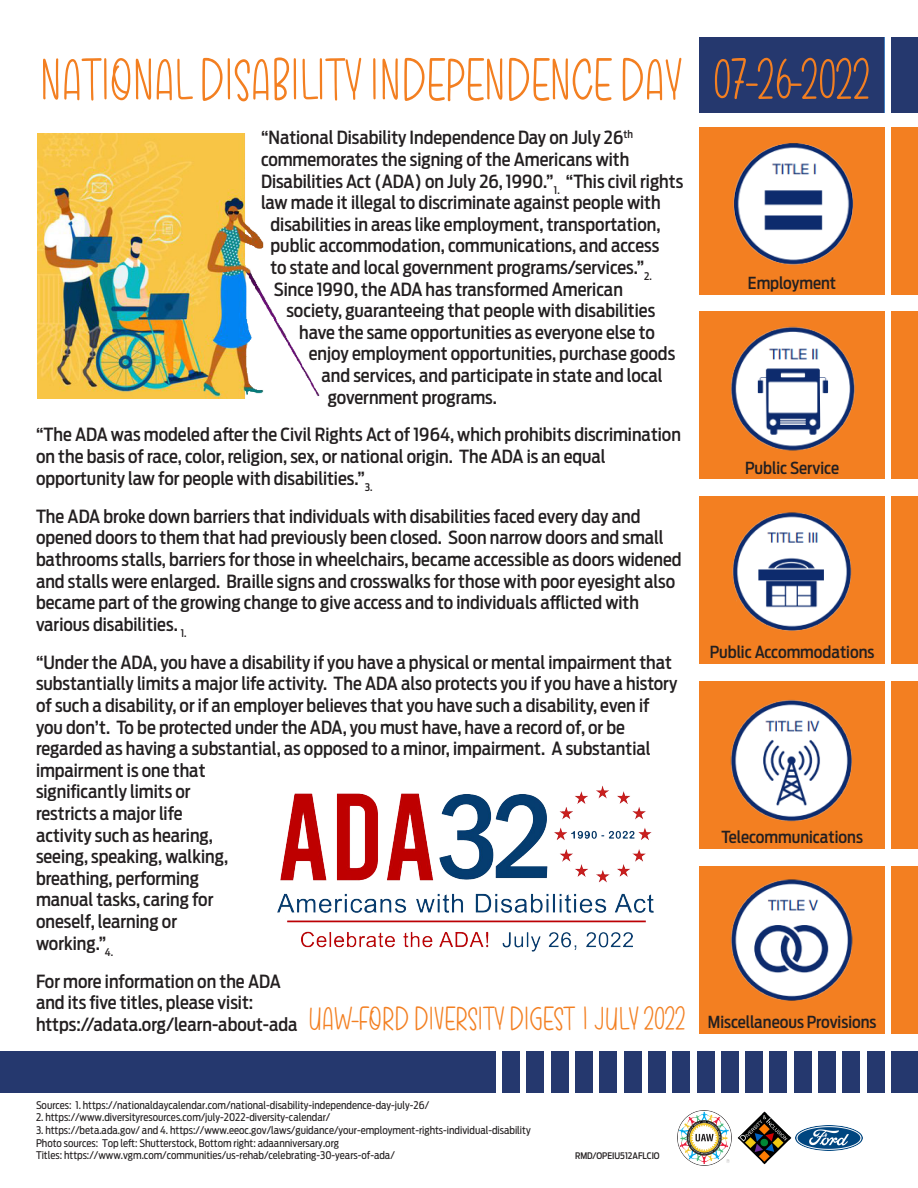
<style>
.page{position:relative;width:918px;height:1188px;background:#fff}
.page>*{position:absolute;margin:0;border:0;box-sizing:border-box;transform-origin:0 0}
.t1{font:59.4px "Honey Waffles Demo";color:#f37f21;scale:.91 1}
.t2{font:57.75px "Honey Waffles Demo";color:#f37f21;scale:.91 1}
.t3{font:33px "Honey Waffles Demo";color:#f37f21;scale:.96 1}
.t4{font:500 18px/21.6px "Ford Antenna Cond";color:#231f20}
.t5{font:500 16.5px "Ford Antenna Cond";color:#231f20}
.t6{font:10.5px "Ford Antenna Cond";color:#231f20}
.t7{font:500 9px "Ford Antenna Cond";color:#231f20}
</style>
<div class="page">
<div style="left:0;top:1051px;width:496px;height:41px;background:#25386e"></div>
<img style="left:38px;top:134px;width:282px;height:265px">
<div style="left:502px;top:1051px;width:18px;height:41px;background:#25386e"></div>
<div style="left:526px;top:1051px;width:18px;height:41px;background:#25386e"></div>
<div style="left:551px;top:1051px;width:18px;height:41px;background:#25386e"></div>
<div style="left:575px;top:1051px;width:18px;height:41px;background:#25386e"></div>
<div style="left:599px;top:1051px;width:18px;height:41px;background:#25386e"></div>
<div style="left:624px;top:1051px;width:18px;height:41px;background:#25386e"></div>
<div style="left:648px;top:1051px;width:18px;height:41px;background:#25386e"></div>
<div style="left:672px;top:1051px;width:18px;height:41px;background:#25386e"></div>
<div style="left:697px;top:1051px;width:18px;height:41px;background:#25386e"></div>
<div style="left:721px;top:1051px;width:18px;height:41px;background:#25386e"></div>
<div style="left:745px;top:1051px;width:18px;height:41px;background:#25386e"></div>
<div style="left:770px;top:1051px;width:18px;height:41px;background:#25386e"></div>
<div style="left:794px;top:1051px;width:18px;height:41px;background:#25386e"></div>
<div style="left:818px;top:1051px;width:18px;height:41px;background:#25386e"></div>
<div style="left:842px;top:1051px;width:18px;height:41px;background:#25386e"></div>
<div style="left:867px;top:1051px;width:18px;height:41px;background:#25386e"></div>
<div style="left:891px;top:1051px;width:27px;height:41px;background:#25386e"></div>
<div style="left:699px;top:866px;width:186px;height:168px;background:#f37f21"></div>
<div style="left:699px;top:682px;width:186px;height:167px;background:#f37f21"></div>
<div style="left:699px;top:497px;width:186px;height:167px;background:#f37f21"></div>
<div style="left:699px;top:312px;width:186px;height:167px;background:#f37f21"></div>
<div style="left:699px;top:127px;width:186px;height:167px;background:#f37f21"></div>
<div style="left:891px;top:866px;width:27px;height:168px;background:#f37f21"></div>
<div style="left:891px;top:682px;width:27px;height:167px;background:#f37f21"></div>
<div style="left:891px;top:497px;width:27px;height:167px;background:#f37f21"></div>
<div style="left:891px;top:312px;width:27px;height:167px;background:#f37f21"></div>
<div style="left:891px;top:127px;width:27px;height:167px;background:#f37f21"></div>
<div style="left:891px;top:37px;width:27px;height:75px;background:#25386e"></div>
<img style="left:733px;top:143px;width:121px;height:122px">
<img style="left:731px;top:326px;width:124px;height:125px">
<img style="left:732px;top:512px;width:120px;height:119px">
<img style="left:730px;top:700px;width:122px;height:122px">
<img style="left:731px;top:879px;width:122px;height:122px">
<img style="left:277px;top:785px;width:377px;height:167px">
<img style="left:678px;top:1111px;width:53px;height:54px">
<img style="left:795px;top:1126px;width:67px;height:25px">
<img style="left:738px;top:1111px;width:53px;height:54px">
<div style="left:699px;top:37px;width:185px;height:75px;background:#25386e"></div>
<p class="t1" style="left:40px;top:55px;width:707px">NATIONAL DISABILITY INDEPENDENCE DAY</p>
<p class="t2" style="left:713px;top:56px;width:174px">07-26-2022</p>
<p class="t4" style="left:261px;top:125px;width:373px">“National Disability Independence Day on July 26<sup>th</sup></p>
<p class="t4" style="left:261px;top:146px;width:370px">commemorates the signing of the Americans with</p>
<p class="t4" style="left:261px;top:168px;width:424px">Disabilities Act (ADA) on July 26, 1990.”<sub>1.</sub> “This civil rights law made it illegal to discriminate against people with</p>
<p class="t4" style="left:271px;top:211px;width:392px">disabilities in areas like employment, transportation,</p>
<p class="t4" style="left:271px;top:233px;width:390px">public accommodation, communications, and access</p>
<p class="t4" style="left:271px;top:254px;width:383px">to state and local government programs/services.”<sub>2.</sub></p>
<p class="t4" style="left:274px;top:276px;width:351px">Since 1990, the ADA has transformed American</p>
<p class="t4" style="left:286px;top:298px;width:370px">society, guaranteeing that people with disabilities</p>
<p class="t4" style="left:299px;top:319px;width:357px">have the same opportunities as everyone else to</p>
<p class="t4" style="left:309px;top:341px;width:368px">enjoy employment opportunities, purchase goods</p>
<p class="t4" style="left:322px;top:362px;width:343px">and services, and participate in state and local</p>
<p class="t4" style="left:328px;top:384px;width:171px">government programs.</p>
<p class="t4" style="left:36px;top:422px;width:647px">“The ADA was modeled after the Civil Rights Act of 1964, which prohibits discrimination on the basis of race, color, religion, sex, or national origin. The ADA is an equal</p>
<p class="t4" style="left:36px;top:465px;width:338px">opportunity law for people with disabilities.”<sub>3.</sub></p>
<p class="t4" style="left:36px;top:503px;width:647px">The ADA broke down barriers that individuals with disabilities faced every day and opened doors to them that had previously been closed. Soon narrow doors and small bathrooms stalls, barriers for those in wheelchairs, became accessible as doors widened and stalls were enlarged. Braille signs and crosswalks for those with poor eyesight also became part of the growing change to give access and to individuals afflicted with</p>
<p class="t4" style="left:36px;top:611px;width:152px">various disabilities. <sub>1.</sub></p>
<p class="t4" style="left:36px;top:649px;width:643px">“Under the ADA, you have a disability if you have a physical or mental impairment that substantially limits a major life activity. The ADA also protects you if you have a history of such a disability, or if an employer believes that you have such a disability, even if</p>
<p class="t4" style="left:36px;top:714px;width:591px">you don’t. To be protected under the ADA, you must have, have a record of, or be</p>
<p class="t4" style="left:36px;top:736px;width:616px">regarded as having a substantial, as opposed to a minor, impairment. A substantial impairment is one that</p>
<p class="t4" style="left:36px;top:779px;width:156px">significantly limits or</p>
<p class="t4" style="left:36px;top:800px;width:148px">restricts a major life</p>
<p class="t4" style="left:36px;top:822px;width:194px">activity such as hearing, seeing, speaking, walking, breathing, performing manual tasks, caring for oneself, learning or</p>
<p class="t4" style="left:36px;top:930px;width:79px">working.”<sub>4.</sub></p>
<p class="t4" style="left:36px;top:968px;width:246px">For more information on the ADA</p>
<p class="t4" style="left:36px;top:990px;width:219px">and its five titles, please visit:</p>
<p class="t4" style="left:36px;top:1011px;width:263px">https://adata.org/learn-about-ada</p>
<p class="t3" style="left:309px;top:1005px;width:394px">UAW-FORD DIVERSITY DIGEST | JULY 2022</p>
<p class="t5" style="left:748px;top:268px;width:90px">Employment</p>
<p class="t5" style="left:745px;top:453px;width:95px">Public Service</p>
<p class="t5" style="left:710px;top:638px;width:166px">Public Accommodations</p>
<p class="t5" style="left:721px;top:823px;width:143px">Telecommunications</p>
<p class="t5" style="left:708px;top:1008px;width:170px">Miscellaneous Provisions</p>
<p class="t6" style="left:36px;top:1096px;width:395px">Sources: 1. https://nationaldaycalendar.com/national-disability-independence-day-july-26/</p>
<p class="t6" style="left:36px;top:1109px;width:296px">2. https://www.diversityresources.com/july-2022-diversity-calendar/</p>
<p class="t6" style="left:36px;top:1121px;width:496px">3. https://beta.ada.gov/ and 4. https://www.eeoc.gov/laws/guidance/your-employment-rights-individual-disability</p>
<p class="t6" style="left:36px;top:1134px;width:305px">Photo sources: Top left: Shutterstock, Bottom right: adaanniversary.org</p>
<p class="t6" style="left:36px;top:1146px;width:360px">Titles: https://www.vgm.com/communities/us-rehab/celebrating-30-years-of-ada/</p>
<p class="t7" style="left:575px;top:1147px;width:86px">RMD/OPEIU512AFLCIO</p>
</div>
